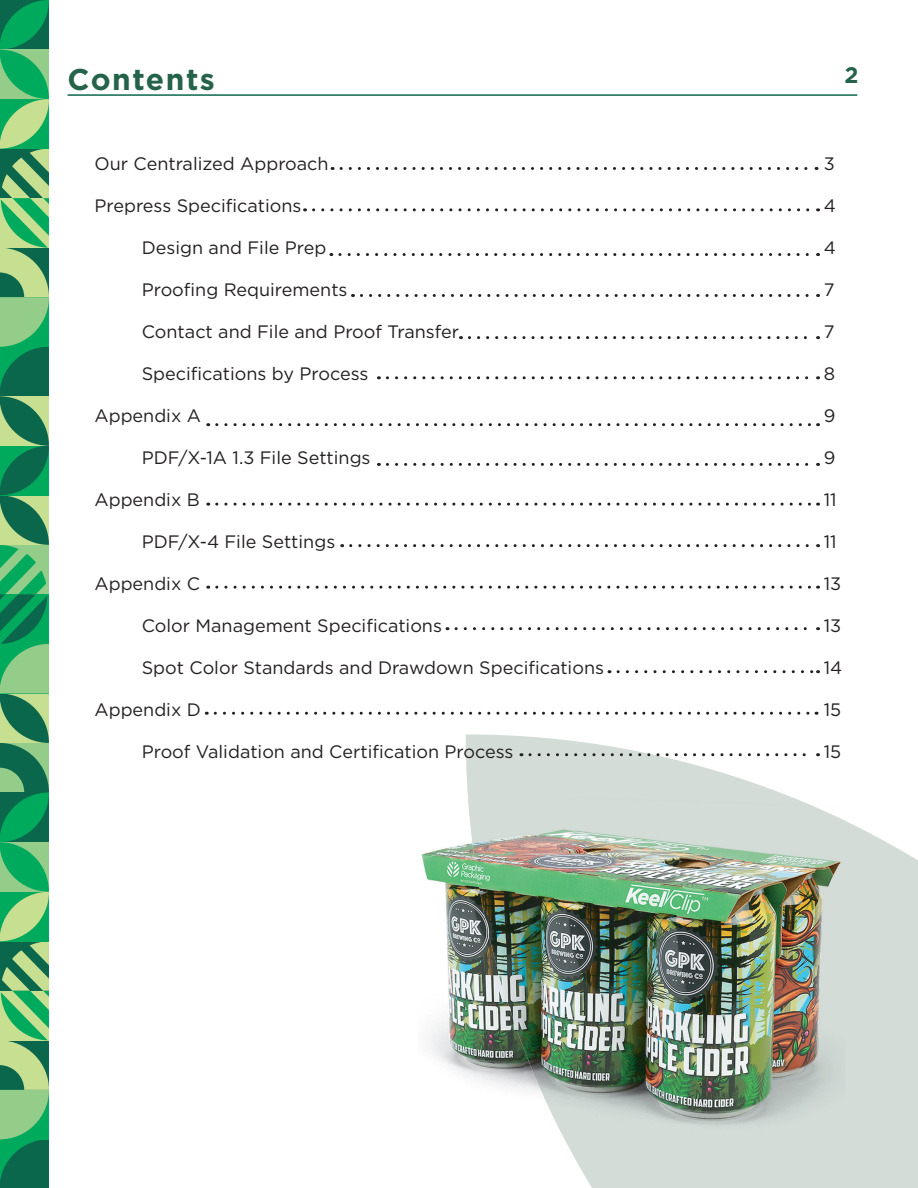
<style>
.page{position:relative;width:918px;height:1188px;background:#fff}
.page>*{position:absolute;margin:0;border:0;box-sizing:border-box;transform-origin:0 0}
.t1{font:700 30px "Gotham";letter-spacing:.05em;color:#246349}
.t2{font:700 22.5px "Gotham";color:#246349}
.t3{font:18px "Gotham";color:#231f20}
</style>
<div class="page">
<svg style="left:466px;top:734px;width:452px;height:454px;fill:#d3dcd6"></svg>
<hr style="left:67px;top:94px;width:790px;height:2px;background:#0b674c">
<svg style="left:341px;top:167px;width:476px;height:3px"></svg>
<svg style="left:314px;top:208px;width:505px;height:3px"></svg>
<svg style="left:340px;top:253px;width:479px;height:3px"></svg>
<svg style="left:361px;top:294px;width:458px;height:3px"></svg>
<svg style="left:469px;top:336px;width:350px;height:3px"></svg>
<svg style="left:387px;top:376px;width:432px;height:3px"></svg>
<svg style="left:217px;top:423px;width:602px;height:3px"></svg>
<svg style="left:387px;top:463px;width:432px;height:3px"></svg>
<svg style="left:217px;top:503px;width:602px;height:3px"></svg>
<svg style="left:351px;top:544px;width:468px;height:3px"></svg>
<svg style="left:217px;top:586px;width:602px;height:3px"></svg>
<svg style="left:456px;top:627px;width:363px;height:3px"></svg>
<svg style="left:618px;top:670px;width:201px;height:3px"></svg>
<svg style="left:215px;top:712px;width:602px;height:3px"></svg>
<svg style="left:530px;top:753px;width:289px;height:3px"></svg>
<img style="left:421px;top:798px;width:99px;height:336px">
<img style="left:799px;top:798px;width:47px;height:2px">
<img style="left:468px;top:798px;width:331px;height:240px">
<img style="left:798px;top:800px;width:48px;height:334px">
<img style="left:520px;top:1038px;width:279px;height:96px">
<svg style="left:0;top:0;width:49px;height:1188px;background:#4ba76b"></svg>
<h1 class="t1" style="left:67px;top:59px;width:149px">Contents</h1>
<p class="t2" style="left:845px;top:60px;width:16px">2</p>
<p class="t3" style="left:94px;top:152px;width:236px">Our Centralized Approach</p>
<p class="t3" style="left:94px;top:194px;width:209px">Prepress Specifications</p>
<p class="t3" style="left:142px;top:236px;width:186px">Design and File Prep</p>
<p class="t3" style="left:142px;top:278px;width:207px">Proofing Requirements</p>
<p class="t3" style="left:142px;top:320px;width:319px">Contact and File and Proof Transfer</p>
<p class="t3" style="left:142px;top:362px;width:228px">Specifications by Process</p>
<p class="t3" style="left:94px;top:404px;width:108px">Appendix A</p>
<p class="t3" style="left:142px;top:446px;width:230px">PDF/X-1A 1.3 File Settings</p>
<p class="t3" style="left:94px;top:488px;width:107px">Appendix B</p>
<p class="t3" style="left:142px;top:530px;width:195px">PDF/X-4 File Settings</p>
<p class="t3" style="left:94px;top:572px;width:107px">Appendix C</p>
<p class="t3" style="left:142px;top:614px;width:302px">Color Management Specifications</p>
<p class="t3" style="left:142px;top:656px;width:464px">Spot Color Standards and Drawdown Specifications</p>
<p class="t3" style="left:94px;top:698px;width:108px">Appendix D</p>
<p class="t3" style="left:142px;top:740px;width:373px">Proof Validation and Certification Process</p>
<p class="t3" style="left:824px;top:152px;width:13px">3</p>
<p class="t3" style="left:824px;top:194px;width:14px">4</p>
<p class="t3" style="left:824px;top:236px;width:14px">4</p>
<p class="t3" style="left:824px;top:278px;width:12px">7</p>
<p class="t3" style="left:824px;top:320px;width:12px">7</p>
<p class="t3" style="left:824px;top:362px;width:13px">8</p>
<p class="t3" style="left:824px;top:404px;width:13px">9</p>
<p class="t3" style="left:824px;top:446px;width:13px">9</p>
<p class="t3" style="left:824px;top:488px;width:14px">11</p>
<p class="t3" style="left:824px;top:530px;width:14px">11</p>
<p class="t3" style="left:824px;top:572px;width:19px">13</p>
<p class="t3" style="left:824px;top:614px;width:19px">13</p>
<p class="t3" style="left:824px;top:656px;width:20px">14</p>
<p class="t3" style="left:824px;top:698px;width:19px">15</p>
<p class="t3" style="left:824px;top:740px;width:19px">15</p>
</div>
